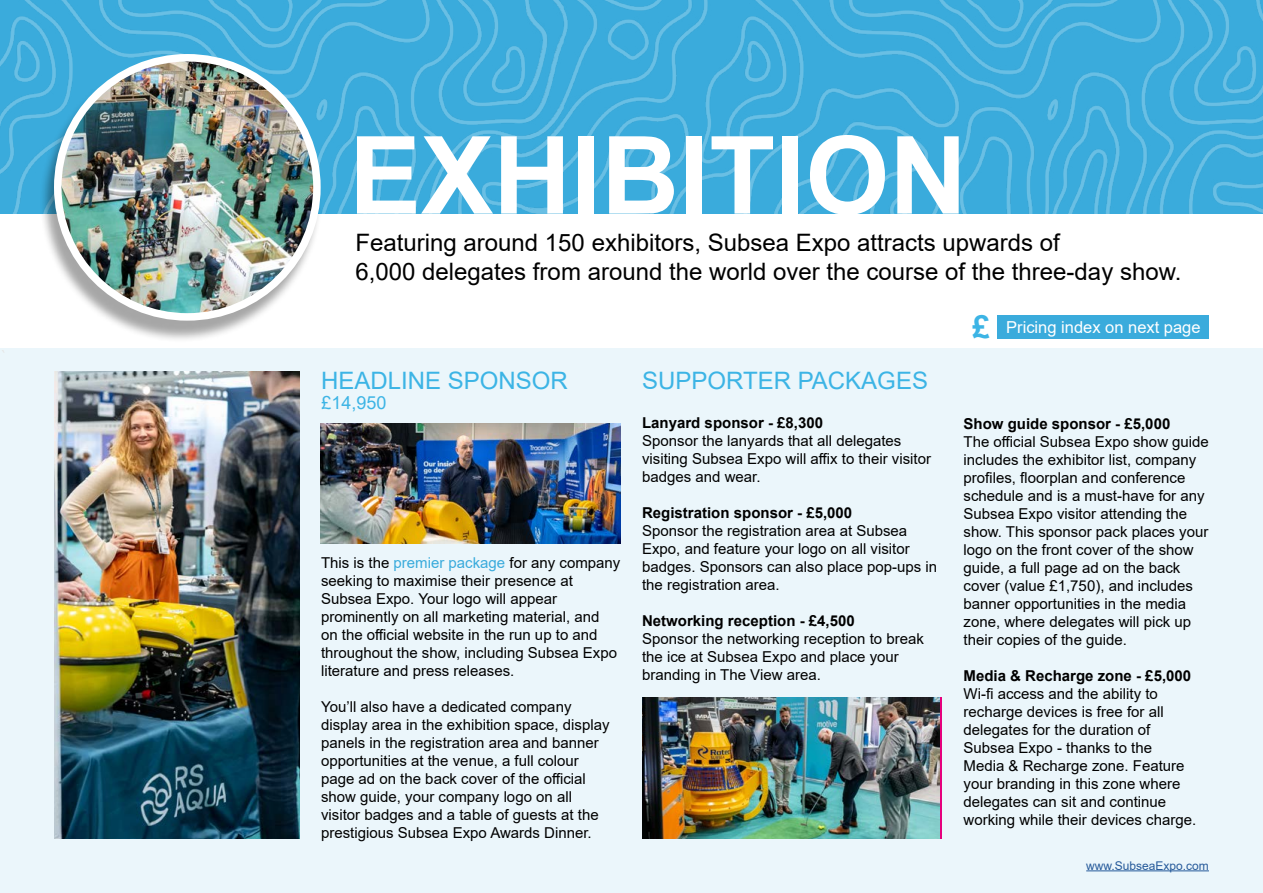
<style>
.page{position:relative;width:1263px;height:893px;background:#fff}
.page>*{position:absolute;margin:0;border:0;box-sizing:border-box;transform-origin:0 0}
.t1{font:700 108px "Arial";color:#fff}
.t2{font:700 31.5px "Arial";color:#3cb4e5}
.t3{font:24px/28.8px "Arial";color:#000}
.t4{font:24px "Arial";color:#3cb4e5}
.t5{font:18px "Arial";color:#3cb4e5}
.t6{font:16.5px "Arial";color:#fff}
.t7{font:15px/18px "Arial";color:#000}
.t8{font:700 15px "Arial";color:#000}
.t9{font:12px "Arial";color:#275b9b}
.s1{color:#3aabdc}
</style>
<div class="page">
<img style="left:564px;top:0;width:699px;height:214px">
<img style="left:0;top:0;width:564px;height:214px">
<div style="left:0;top:349px;width:1263px;height:544px;background:#ebf6fb"></div>
<div style="left:997px;top:315px;width:212px;height:23px;background:#3aabdc"></div>
<img style="left:321px;top:423px;width:299px;height:120px">
<img style="left:642px;top:698px;width:298px;height:141px">
<img style="left:54px;top:371px;width:246px;height:468px">
<div style="left:39px;top:59px;width:284px;height:283px;background:#000;opacity:.35"></div>
<img style="left:58px;top:58px;width:259px;height:259px;border-radius:130px">
<div style="left:54px;top:54px;width:267px;height:267px;border:8px solid #fff;border-radius:50%"></div>
<hr style="left:1086px;top:870px;width:123px;height:1px;background:#275b9b">
<h1 class="t1" style="left:349px;top:100px;width:620px">EXHIBITION</h1>
<h3 class="t3" style="left:355px;top:228px;width:827px">Featuring around 150 exhibitors, Subsea Expo attracts upwards of<br>6,000 delegates from around the world over the course of the three-day show.</h3>
<p class="t6" style="left:1006px;top:315px;width:196px">Pricing index on next page</p>
<h3 class="t4" style="left:321px;top:364px;width:248px">HEADLINE SPONSOR</h3>
<h3 class="t4" style="left:642px;top:364px;width:287px">SUPPORTER PACKAGES</h3>
<h2 class="t2" style="left:972px;top:304px;width:19px">£</h2>
<p class="t5" style="left:321px;top:390px;width:67px">£14,950</p>
<p class="t7" style="left:321px;top:553px;width:301px">This is the <span class="s1">premier package</span> for any company seeking to maximise their presence at Subsea Expo. Your logo will appear prominently on all marketing material, and<br>on the official website in the run up to and throughout the show, including Subsea Expo literature and press releases.</p>
<p class="t7" style="left:321px;top:697px;width:290px">You’ll also have a dedicated company display area in the exhibition space, display panels in the registration area and banner opportunities at the venue, a full colour page ad on the back cover of the official show guide, your company logo on all visitor badges and a table of guests at the prestigious Subsea Expo Awards Dinner.</p>
<p class="t8" style="left:642px;top:412px;width:182px">Lanyard sponsor - £8,300</p>
<p class="t7" style="left:642px;top:432px;width:290px">Sponsor the lanyards that all delegates visiting Subsea Expo will affix to their visitor badges and wear.</p>
<p class="t8" style="left:642px;top:502px;width:212px">Registration sponsor - £5,000</p>
<p class="t7" style="left:642px;top:522px;width:297px">Sponsor the registration area at Subsea Expo, and feature your logo on all visitor badges. Sponsors can also place pop-ups in the registration area.</p>
<p class="t8" style="left:642px;top:610px;width:214px">Networking reception - £4,500</p>
<p class="t7" style="left:642px;top:630px;width:283px">Sponsor the networking reception to break the ice at Subsea Expo and place your branding in The View area.</p>
<p class="t8" style="left:963px;top:413px;width:208px">Show guide sponsor - £5,000</p>
<p class="t7" style="left:963px;top:433px;width:247px">The official Subsea Expo show guide includes the exhibitor list, company profiles, floorplan and conference schedule and is a must-have for any Subsea Expo visitor attending the show. This sponsor pack places your logo on the front cover of the show guide, a full page ad on the back cover (value £1,750), and includes banner opportunities in the media zone, where delegates will pick up their copies of the guide.</p>
<p class="t8" style="left:963px;top:665px;width:229px">Media &amp; Recharge zone - £5,000</p>
<p class="t7" style="left:963px;top:685px;width:234px">Wi-fi access and the ability to recharge devices is free for all delegates for the duration of<br>Subsea Expo - thanks to the<br>Media &amp; Recharge zone. Feature your branding in this zone where delegates can sit and continue working while their devices charge.</p>
<p class="t9" style="left:1086px;top:857px;width:124px">www.SubseaExpo.com</p>
</div>
